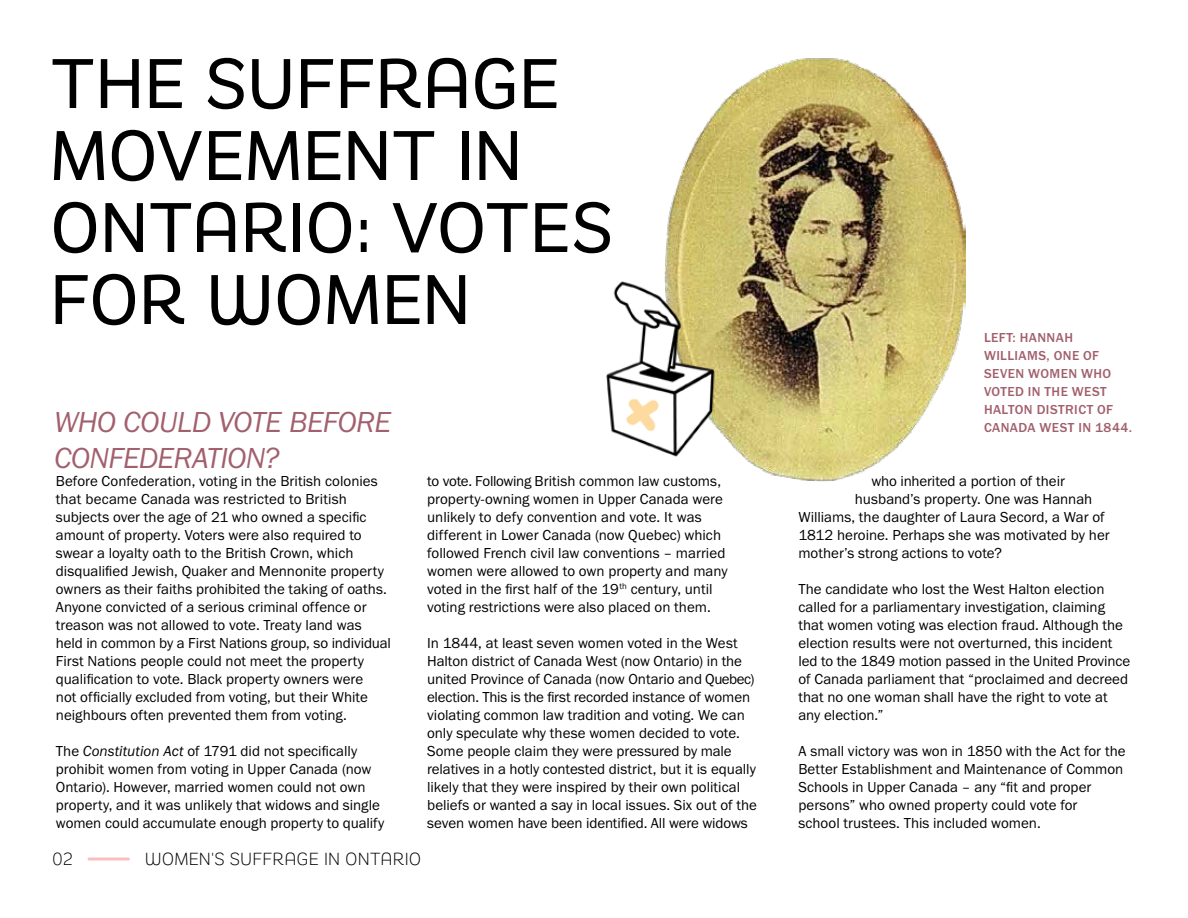
<style>
.page{position:relative;width:1188px;height:918px;background:#fff}
.page>*{position:absolute;margin:0;border:0;box-sizing:border-box;transform-origin:0 0}
.Body{font:500 72px/72px "Remora Sans W2";letter-spacing:.02em;color:#000}
.Body-2{font:30px/36px "Franklin Gothic URW Boo Ita";letter-spacing:-.02em;color:#a2606d}
.Body-3{font:300 18px "Remora Sans W2";letter-spacing:.04em;color:#000}
.Body-4{font:15px/18px "Franklin Gothic URW Boo";color:#000}
.Body-5{font:500 13.5px/18px "Franklin Gothic URW";letter-spacing:.03em;color:#a2606d}
.s1{font-family:"Franklin Gothic URW Boo Ita"}
</style>
<div class="page">
<hr style="left:89px;top:858px;width:39px;height:3px;background:#fabec2">
<img style="left:665px;top:58px;width:300px;height:424px">
<img style="left:606px;top:268px;width:115px;height:196px">
<p class="Body" style="left:51px;top:46px;width:563px">THE SUFFRAGE<br>MOVEMENT IN<br>ONTARIO: VOTES<br>FOR WOMEN</p>
<p class="Body-2" style="left:54px;top:403px;width:339px">WHO COULD VOTE BEFORE<br>CONFEDERATION?</p>
<p class="Body-4" style="left:56px;top:472px;width:337px">Before Confederation, voting in the British colonies that became Canada was restricted to British subjects over the age of 21 who owned a specific amount of property. Voters were also required to swear a loyalty oath to the British Crown, which disqualified Jewish, Quaker and Mennonite property owners as their faiths prohibited the taking of oaths.<br>Anyone convicted of a serious criminal offence or treason was not allowed to vote. Treaty land was held in common by a First Nations group, so individual First Nations people could not meet the property qualification to vote. Black property owners were<br>not officially excluded from voting, but their White neighbours often prevented them from voting.</p>
<p class="Body-4" style="left:56px;top:742px;width:330px">The <span class="s1">Constitution Act</span> of 1791 did not specifically prohibit women from voting in Upper Canada (now Ontario). However, married women could not own property, and it was unlikely that widows and single women could accumulate enough property to qualify</p>
<p class="Body-4" style="left:427px;top:472px;width:302px">to vote. Following British common law customs, property-owning women in Upper Canada were unlikely to defy convention and vote. It was different in Lower Canada (now Quebec) which followed French civil law conventions – married women were allowed to own property and many voted in the first half of the 19<sup>th</sup> century, until voting restrictions were also placed on them.</p>
<p class="Body-4" style="left:427px;top:634px;width:331px">In 1844, at least seven women voted in the West Halton district of Canada West (now Ontario) in the united Province of Canada (now Ontario and Quebec) election. This is the first recorded instance of women violating common law tradition and voting. We can only speculate why these women decided to vote.<br>Some people claim they were pressured by male relatives in a hotly contested district, but it is equally likely that they were inspired by their own political beliefs or wanted a say in local issues. Six out of the seven women have been identified. All were widows</p>
<p class="Body-3" style="left:52px;top:848px;width:22px">02</p>
<p class="Body-3" style="left:145px;top:848px;width:277px">WOMEN'S SUFFRAGE IN ONTARIO</p>
<p class="Body-5" style="left:984px;top:328px;width:149px">LEFT: HANNAH<br>WILLIAMS, ONE OF<br>SEVEN WOMEN WHO<br>VOTED IN THE WEST<br>HALTON DISTRICT OF<br>CANADA WEST IN 1844.</p>
<p class="Body-4" style="left:872px;top:472px;width:195px">who inherited a portion of their</p>
<p class="Body-4" style="left:855px;top:490px;width:239px">husband’s property. One was Hannah</p>
<p class="Body-4" style="left:798px;top:508px;width:308px">Williams, the daughter of Laura Secord, a War of</p>
<p class="Body-4" style="left:798px;top:526px;width:313px">1812 heroine. Perhaps she was motivated by her</p>
<p class="Body-4" style="left:798px;top:544px;width:205px">mother’s strong actions to vote?</p>
<p class="Body-4" style="left:798px;top:580px;width:333px">The candidate who lost the West Halton election called for a parliamentary investigation, claiming that women voting was election fraud. Although the election results were not overturned, this incident led to the 1849 motion passed in the United Province of Canada parliament that “proclaimed and decreed that no one woman shall have the right to vote at any election.”</p>
<p class="Body-4" style="left:798px;top:742px;width:329px">A small victory was won in 1850 with the Act for the Better Establishment and Maintenance of Common Schools in Upper Canada – any “fit and proper persons” who owned property could vote for<br>school trustees. This included women.</p>
</div>
